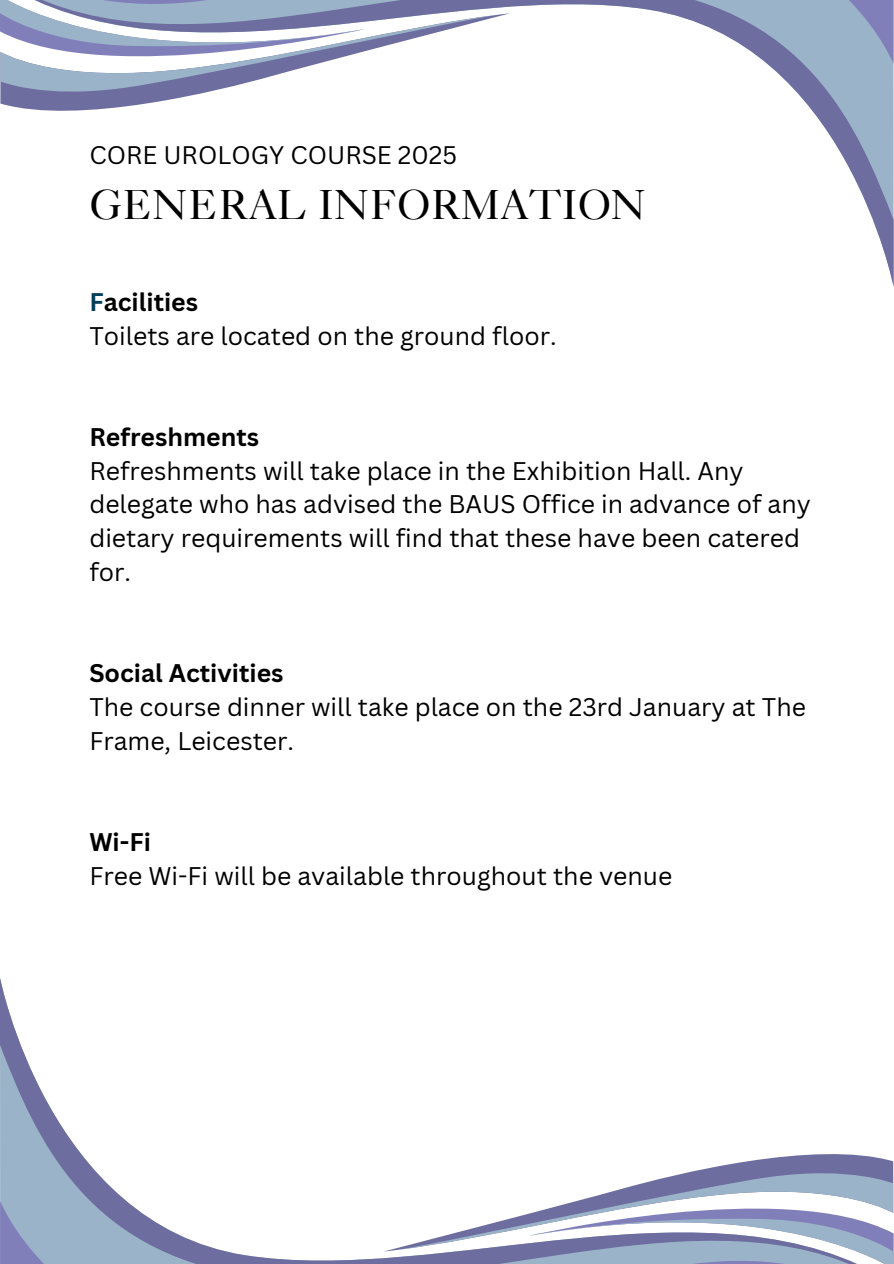
<style>
.page{position:relative;width:894px;height:1264px;background:#fff}
.page>*{position:absolute;margin:0;border:0;box-sizing:border-box;transform-origin:0 0}
.t1{font:42.15px "Caslon 540 LT Std";color:#000}
.t2{font:24.9px/33.8px "Canva Sans";color:#000}
.t3{font:700 24.9px "Canva Sans";color:#000}
.t4{font:24.75px "Canva Sans";color:#000}
.s1{color:#023e5a}
</style>
<div class="page">
<svg style="left:0;top:978px;width:893px;height:285px"></svg>
<svg style="left:383px;top:1138px;width:509px;height:113px"></svg>
<svg style="left:398px;top:1165px;width:495px;height:98px"></svg>
<svg style="left:495px;top:0;width:398px;height:284px"></svg>
<svg style="left:0;top:13px;width:510px;height:113px"></svg>
<svg style="left:0;top:0;width:495px;height:99px"></svg>
<p class="t4" style="left:89px;top:137px;width:369px">CORE UROLOGY COURSE 2025</p>
<p class="t1" style="left:89px;top:189px;width:558px">GENERAL INFORMATION</p>
<p class="t3" style="left:89px;top:284px;width:110px"><span class="s1">F</span>acilities</p>
<h2 class="t2" style="left:89px;top:318px;width:468px">Toilets are located on the ground floor.</h2>
<h1 class="t3" style="left:89px;top:419px;width:171px">Refreshments</h1>
<p class="t2" style="left:89px;top:453px;width:723px">Refreshments will take place in the Exhibition Hall. Any delegate who has advised the BAUS Office in advance of any dietary requirements will find that these have been catered for.</p>
<p class="t3" style="left:89px;top:655px;width:196px">Social Activities</p>
<p class="t2" style="left:89px;top:689px;width:718px">The course dinner will take place on the 23rd January at The<br>Frame, Leicester.</p>
<p class="t3" style="left:89px;top:824px;width:63px">Wi-Fi</p>
<p class="t2" style="left:89px;top:858px;width:584px">Free Wi-Fi will be available throughout the venue</p>
</div>
